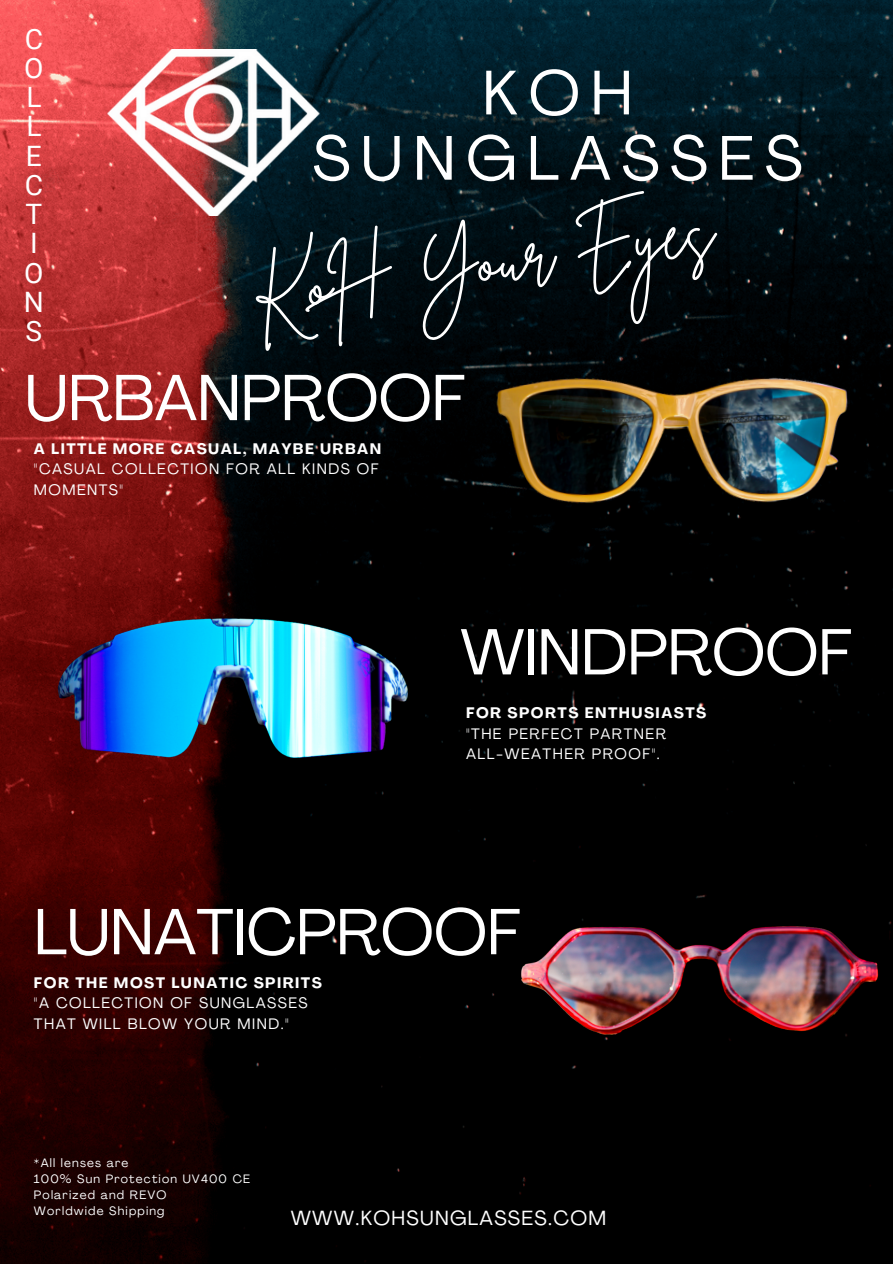
<style>
.page{position:relative;width:893px;height:1264px;background:#fff}
.page>*{position:absolute;margin:0;border:0;box-sizing:border-box;transform-origin:0 0}
.t1{font:70.5px "Brittany Signature";color:#fff}
.t2{font:64.2px "Agrandir";color:#fff}
.t3{font:61.95px/65.2px "Agrandir";letter-spacing:.175em;color:#fff;text-align:center}
.t4{font:28.05px/29.2px "Roboto";color:#fff}
.t5{font:20.25px "Agrandir";letter-spacing:.065em;color:#fff}
.t6{font:15px/20.2px "Agrandir";letter-spacing:.1em;color:#fff}
.t7{font:12px/16px "Agrandir";letter-spacing:.1em;color:#fff}
.s1{font-weight:700}
</style>
<div class="page">
<img style="left:0;top:0;width:892px;height:1263px">
<img style="left:101px;top:50px;width:225px;height:165px">
<img style="left:34px;top:566px;width:413px;height:235px">
<img style="left:498px;top:885px;width:390px;height:181px">
<img style="left:466px;top:316px;width:423px;height:235px">
<p class="t4" style="left:24px;top:24px;width:22px">C<br>O<br>L<br>L<br>E<br>C<br>T<br>I<br>O<br>N<br>S</p>
<h4 class="t3" style="left:312px;top:66px;width:491px">KOH<br>SUNGLASSES</h4>
<h6 class="t1" style="left:245px;top:248px;width:467px;rotate:-8deg">KoH Your Eyes</h6>
<p class="t2" style="left:25px;top:372px;width:442px">URBANPROOF</p>
<h1 class="t6" style="left:34px;top:440px;width:349px"><span class="s1">A LITTLE MORE CASUAL, MAYBE URBAN </span>"CASUAL COLLECTION FOR ALL KINDS OF<br>MOMENTS"</h1>
<h6 class="t2" style="left:460px;top:626px;width:393px">WINDPROOF</h6>
<p class="t6" style="left:466px;top:704px;width:242px"><span class="s1">FOR SPORTS ENTHUSIASTS </span>"THE PERFECT PARTNER<br>ALL-WEATHER PROOF".</p>
<h3 class="t2" style="left:34px;top:906px;width:488px">LUNATICPROOF</h3>
<p class="t6" style="left:34px;top:974px;width:289px"><span class="s1">FOR THE MOST LUNATIC SPIRITS </span>"A COLLECTION OF SUNGLASSES<br>THAT WILL BLOW YOUR MIND."</p>
<p class="t7" style="left:34px;top:1155px;width:96px">*All lenses are</p>
<h1 class="t7" style="left:34px;top:1171px;width:217px">100% Sun Protection UV400 CE<br>Polarized and REVO</h1>
<h6 class="t7" style="left:34px;top:1203px;width:132px">Worldwide Shipping</h6>
<h5 class="t5" style="left:291px;top:1209px;width:317px">WWW.KOHSUNGLASSES.COM</h5>
</div>
